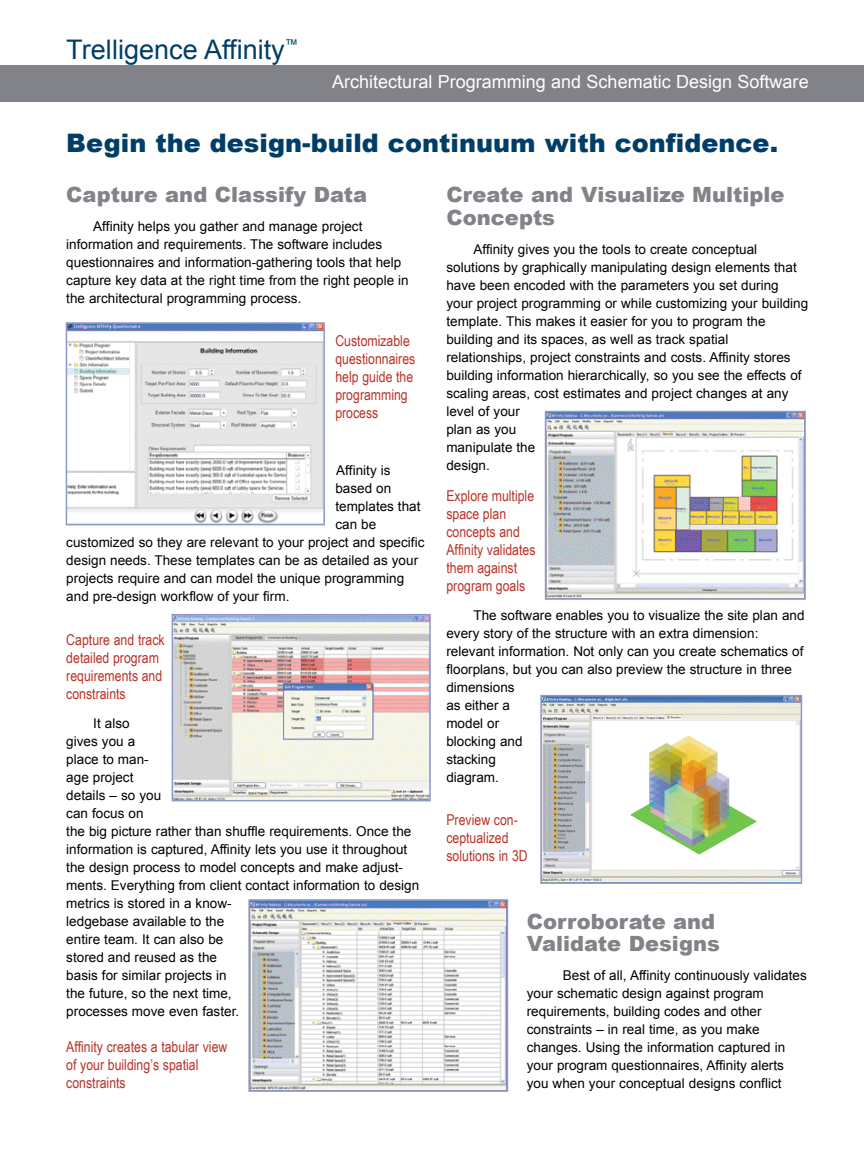
<style>
.page{position:relative;width:864px;height:1160px;background:#fff}
.page>*{position:absolute;margin:0;border:0;box-sizing:border-box;transform-origin:0 0}
.t1{font:27px "Arial";color:#003e67}
.t2{font:900 25.5px "Arial";color:#003e67}
.t3{font:900 21px/22.5px "Arial";color:#818388}
.t4{font:18px "Arial";color:#fff}
.t5{font:15px/18px "Arial Narrow";color:#b93226}
.t6{font:13.5px/18px "Arial";color:#000}
</style>
<div class="page">
<div style="left:0;top:66px;width:864px;height:36px;background:#818388"></div>
<svg style="left:66px;top:322px;width:259px;height:203px"></svg>
<svg style="left:172px;top:614px;width:259px;height:187px"></svg>
<svg style="left:248px;top:899px;width:260px;height:193px"></svg>
<img style="left:545px;top:411px;width:261px;height:189px">
<img style="left:540px;top:695px;width:262px;height:189px">
<h1 class="t1" style="left:66px;top:34px;width:233px">Trelligence Affinity<sup>™</sup></h1>
<h3 class="t4" style="left:332px;top:72px;width:478px">Architectural Programming and Schematic Design Software</h3>
<h2 class="t2" style="left:66px;top:123px;width:713px">Begin the design-build continuum with confidence.</h2>
<h3 class="t3" style="left:66px;top:183px;width:302px">Capture and Classify Data</h3>
<p class="t6" style="left:66px;top:217px;width:344px;text-indent:27px">Affinity helps you gather and manage project information and requirements. The software includes questionnaires and information-gathering tools that help capture key data at the right time from the right people in the architectural programming process.</p>
<p class="t5" style="left:335px;top:331px;width:81px">Customizable questionnaires help guide the programming process</p>
<p class="t6" style="left:336px;top:462px;width:56px">Affinity is</p>
<p class="t6" style="left:335px;top:480px;width:57px">based on</p>
<p class="t6" style="left:335px;top:498px;width:87px">templates that</p>
<p class="t6" style="left:335px;top:516px;width:42px">can be</p>
<p class="t6" style="left:66px;top:534px;width:360px">customized so they are relevant to your project and specific</p>
<p class="t6" style="left:66px;top:552px;width:353px">design needs. These templates can be as detailed as your</p>
<p class="t6" style="left:66px;top:570px;width:339px">projects require and can model the unique programming</p>
<p class="t6" style="left:66px;top:588px;width:225px">and pre-design workflow of your firm.</p>
<p class="t5" style="left:66px;top:631px;width:100px">Capture and track detailed program requirements and constraints</p>
<p class="t6" style="left:66px;top:714px;width:354px;text-indent:27px">It also<br>gives you a<br>place to man-<br>age project<br>details – so you<br>can focus on<br>the big picture rather than shuffle requirements. Once the information is captured, Affinity lets you use it throughout the design process to model concepts and make adjust&shy;ments. Everything from client contact information to design metrics is stored in a know-<br>ledgebase available to the<br>entire team. It can also be<br>stored and reused as the<br>basis for similar projects in<br>the future, so the next time,<br>processes move even faster.</p>
<p class="t5" style="left:66px;top:1037px;width:163px">Affinity creates a tabular view of your building’s spatial constraints</p>
<h3 class="t3" style="left:446px;top:183px;width:340px">Create and Visualize Multiple<br>Concepts</h3>
<p class="t6" style="left:446px;top:240px;width:363px;text-indent:27px">Affinity gives you the tools to create conceptual solutions by graphically manipulating design elements that have been encoded with the parameters you set during your project programming or while customizing your building template. This makes it easier for you to program the building and its spaces, as well as track spatial relationships, project constraints and costs. Affinity stores building information hierarchically, so you see the effects of scaling areas, cost estimates and project changes at any level of your<br>plan as you<br>manipulate the<br>design.</p>
<p class="t5" style="left:446px;top:487px;width:91px">Explore multiple space plan concepts and<br>Affinity validates them against program goals</p>
<p class="t6" style="left:446px;top:606px;width:360px;text-indent:27px">The software enables you to visualize the site plan and every story of the structure with an extra dimension: relevant information. Not only can you create schematics of floorplans, but you can also preview the structure in three dimensions<br>as either a<br>model or<br>blocking and<br>stacking<br>diagram.</p>
<p class="t5" style="left:446px;top:811px;width:83px">Preview con&shy;ceptualized solutions in 3D</p>
<h3 class="t3" style="left:527px;top:909px;width:195px">Corroborate and<br>Validate Designs</h3>
<p class="t6" style="left:527px;top:966px;width:282px;text-indent:36px">Best of all, Affinity continuously validates your schematic design against program requirements, building codes and other constraints – in real time, as you make changes. Using the information captured in your program questionnaires, Affinity alerts you when your conceptual designs conflict</p>
</div>
